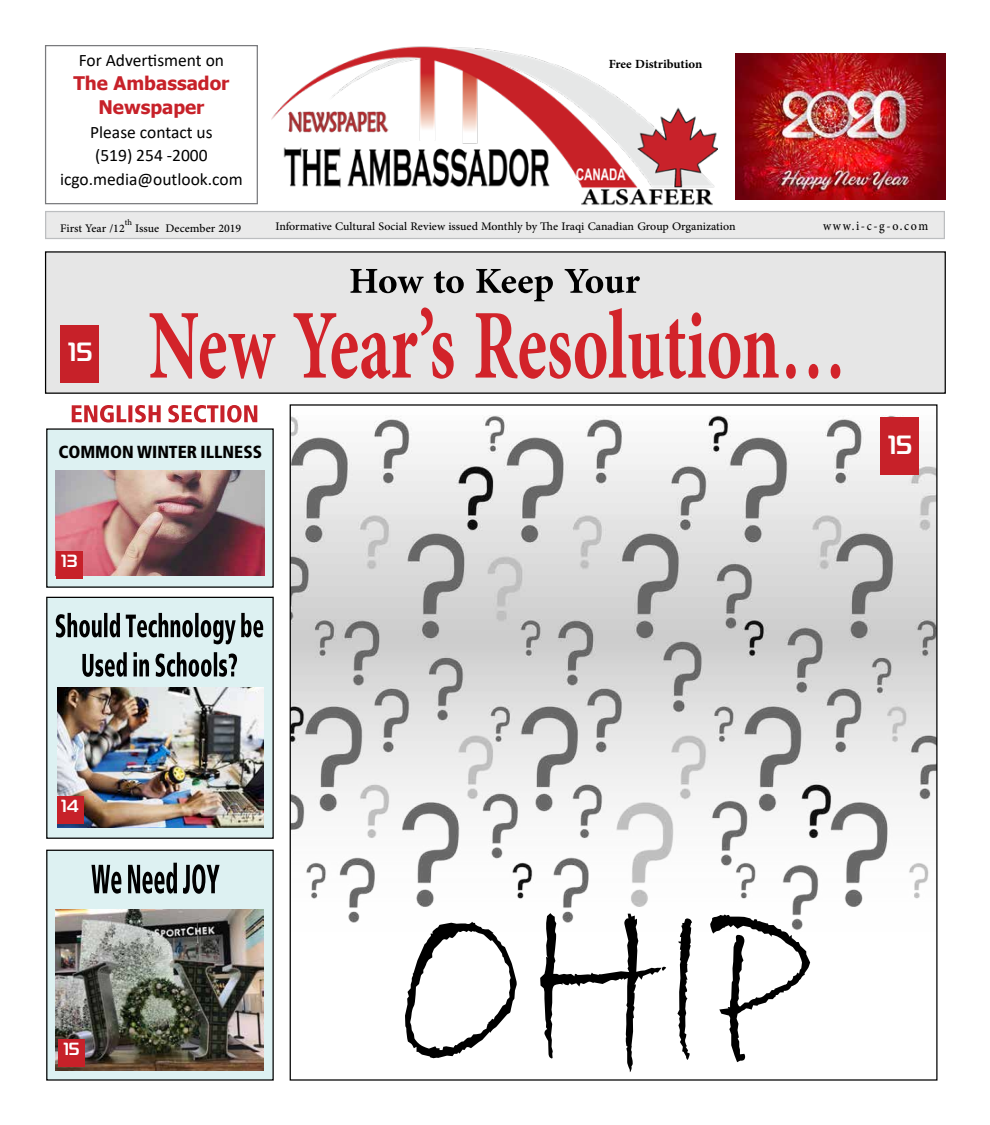
<style>
.page{position:relative;width:990px;height:1125px;background:#fff}
.page>*{position:absolute;margin:0;border:0;box-sizing:border-box;transform-origin:0 0}
.t1{font:700 51.25px "Adobe Arabic";letter-spacing:-.005em;color:#000}
.t2{font:26.25px "Hacen Saudi Arabia";color:#fff}
.t3{font:700 22.5px "Al Shark Title";color:#000}
.t4{font:700 18.75px/23.8px "Tahoma";color:#c72129;text-align:center}
.t5{font:18.38px "Adobe Arabic";color:#000;scale:.88 1}
.t6{font:17.5px/23.8px "Calibri";color:#000;text-align:center}
.t7{font:700 17.5px "Adobe Arabic";letter-spacing:-.005em;color:#000}
.t8{font:17.5px "Hacen Saudi Arabia";color:#fff}
.t9{font:16.25px "Adobe Arabic";color:#000}
.t10{font:11.62px "Adobe Arabic";color:#000}
</style>
<div class="page">
<div style="left:47px;top:597px;width:226px;height:241px;background:#ddf1f2"></div>
<div style="left:46px;top:597px;width:228px;height:242px;border:1px solid #000"></div>
<div style="left:47px;top:429px;width:226px;height:158px;background:#ddf1f2"></div>
<div style="left:47px;top:850px;width:226px;height:230px;background:#ddf1f2"></div>
<div style="left:46px;top:850px;width:228px;height:231px;border:1px solid #000"></div>
<div style="left:46px;top:252px;width:899px;height:141px;background:#e6e6e6"></div>
<div style="left:45px;top:251px;width:901px;height:143px;border:1px solid #000"></div>
<div style="left:45px;top:45px;width:213px;height:159px;border:1px solid #797a7d"></div>
<div style="left:45px;top:211px;width:900px;height:28px;background:#eaeaea;border:1px solid #bcbec0"></div>
<img style="left:271px;top:46px;width:447px;height:160px">
<img style="left:735px;top:53px;width:211px;height:146px">
<svg style="left:72px;top:405px;width:185px;height:18px"></svg>
<div style="left:60px;top:325px;width:39px;height:57px;background:#c72129"></div>
<svg style="left:82px;top:652px;width:155px;height:25px"></svg>
<svg style="left:56px;top:613px;width:207px;height:31px"></svg>
<svg style="left:91px;top:863px;width:129px;height:31px"></svg>
<img style="left:292px;top:415px;width:644px;height:508px">
<svg style="left:405px;top:913px;width:405px;height:159px"></svg>
<img style="left:56px;top:471px;width:209px;height:104px">
<svg style="left:150px;top:307px;width:690px;height:72px"></svg>
<img style="left:56px;top:909px;width:207px;height:161px">
<div style="left:880px;top:418px;width:39px;height:57px;background:#c72129"></div>
<div style="left:56px;top:551px;width:27px;height:27px;background:#c72129"></div>
<div style="left:58px;top:1039px;width:27px;height:27px;background:#c72129"></div>
<img style="left:57px;top:688px;width:206px;height:139px">
<div style="left:57px;top:796px;width:27px;height:27px;background:#c72129"></div>
<p class="t6" style="left:79px;top:48px;width:147px">For Advertisment on</p>
<p class="t4" style="left:73px;top:72px;width:157px">The Ambassador<br>Newspaper</p>
<p class="t6" style="left:60px;top:120px;width:184px">Please contact us<br>)519( 254 -2000 icgo.media@outlook.com</p>
<p class="t7" style="left:609px;top:51px;width:95px">Free Distribution</p>
<p class="t10" style="left:125px;top:214px;width:9px">th</p>
<p class="t9" style="left:135px;top:216px;width:108px">Issue December 2019</p>
<p class="t9" style="left:60px;top:216px;width:66px">First Year /12</p>
<p class="t9" style="left:275px;top:215px;width:462px">Informative Cultural Social Review issued Monthly by The Iraqi Canadian Group Organization</p>
<h1 class="t1" style="left:349px;top:245px;width:292px">How to Keep Your</h1>
<h2 class="t2" style="left:68px;top:333px;width:26px">15</h2>
<h3 class="t3" style="left:58px;top:439px;width:205px">COMMONWINTERILLNESS</h3>
<p class="t8" style="left:62px;top:549px;width:18px">13</p>
<p class="t5" style="left:823px;top:212px;width:121px">w w w .o-g-c-i . c o m</p>
<h2 class="t2" style="left:888px;top:426px;width:26px">15</h2>
<p class="t8" style="left:62px;top:793px;width:19px">14</p>
<p class="t8" style="left:64px;top:1037px;width:18px">15</p>
</div>
